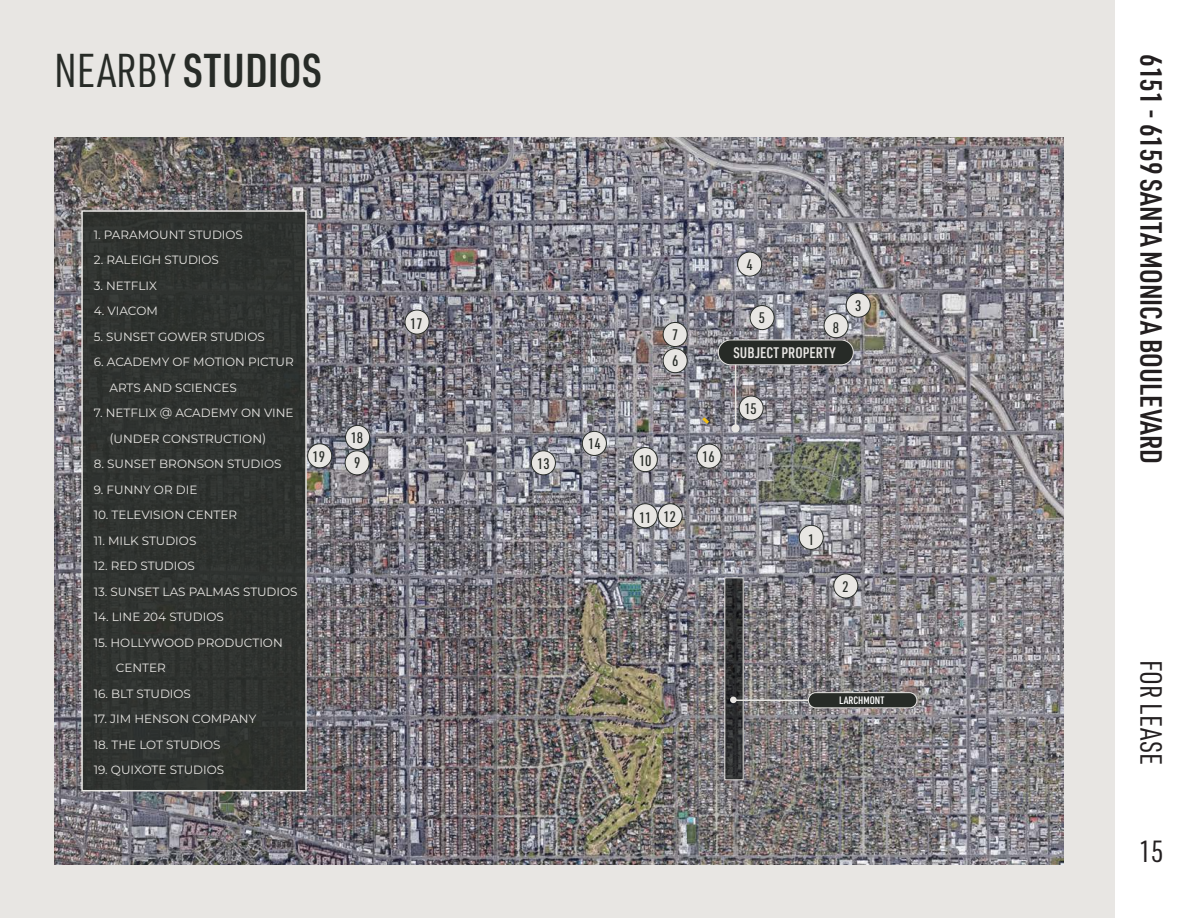
<style>
.page{position:relative;width:1188px;height:918px;background:#fff}
.page>*{position:absolute;margin:0;border:0;box-sizing:border-box;transform-origin:0 0}
.t1{font:600 46.5px "URWDIN Cond";letter-spacing:.005em;color:#272b27}
.t2{font:600 30px "URWDIN Cond";color:#231f20}
.t3{font:30px "URWDIN Cond";color:#231f20}
.t4{font:500 15px "URWDIN Cond";color:#272b27}
.t5{font:600 15px "URWDIN Cond";letter-spacing:.005em;color:#e8e6e3}
.t6{font:12px "Montserrat";color:#e8e6e3}
.t7{font:600 10.5px "URWDIN Cond";color:#fff}
.s1{font-weight:400}
</style>
<div class="page">
<div style="left:0;top:0;width:1115px;height:918px;background:#e8e6e3"></div>
<img style="left:54px;top:137px;width:1010px;height:727px">
<div style="left:658px;top:504px;width:24px;height:24px;background:#e8e6e3;border-radius:50%"></div>
<div style="left:658px;top:503px;width:25px;height:25px;border:1px solid #272b27;border-radius:50%"></div>
<div style="left:633px;top:448px;width:24px;height:24px;background:#e8e6e3;border-radius:50%"></div>
<div style="left:633px;top:447px;width:25px;height:25px;border:1px solid #272b27;border-radius:50%"></div>
<div style="left:345px;top:451px;width:24px;height:24px;background:#e8e6e3;border-radius:50%"></div>
<div style="left:345px;top:450px;width:25px;height:25px;border:1px solid #272b27;border-radius:50%"></div>
<div style="left:633px;top:504px;width:24px;height:24px;background:#e8e6e3;border-radius:50%"></div>
<div style="left:633px;top:503px;width:25px;height:25px;border:1px solid #272b27;border-radius:50%"></div>
<div style="left:582px;top:431px;width:24px;height:24px;background:#e8e6e3;border-radius:50%"></div>
<div style="left:582px;top:431px;width:25px;height:25px;border:1px solid #272b27;border-radius:50%"></div>
<div style="left:739px;top:396px;width:24px;height:24px;background:#e8e6e3;border-radius:50%"></div>
<div style="left:739px;top:396px;width:25px;height:25px;border:1px solid #272b27;border-radius:50%"></div>
<div style="left:531px;top:451px;width:24px;height:24px;background:#e8e6e3;border-radius:50%"></div>
<div style="left:531px;top:450px;width:25px;height:25px;border:1px solid #272b27;border-radius:50%"></div>
<div style="left:824px;top:314px;width:24px;height:24px;background:#e8e6e3;border-radius:50%"></div>
<div style="left:824px;top:313px;width:25px;height:25px;border:1px solid #272b27;border-radius:50%"></div>
<div style="left:846px;top:293px;width:24px;height:24px;background:#e8e6e3;border-radius:50%"></div>
<div style="left:846px;top:293px;width:25px;height:25px;border:1px solid #272b27;border-radius:50%"></div>
<div style="left:738px;top:252px;width:24px;height:24px;background:#e8e6e3;border-radius:50%"></div>
<div style="left:737px;top:252px;width:25px;height:25px;border:1px solid #272b27;border-radius:50%"></div>
<div style="left:750px;top:306px;width:24px;height:24px;background:#e8e6e3;border-radius:50%"></div>
<div style="left:750px;top:305px;width:25px;height:25px;border:1px solid #272b27;border-radius:50%"></div>
<div style="left:663px;top:349px;width:24px;height:24px;background:#e8e6e3;border-radius:50%"></div>
<div style="left:663px;top:348px;width:25px;height:25px;border:1px solid #272b27;border-radius:50%"></div>
<div style="left:663px;top:322px;width:24px;height:25px;background:#e8e6e3;border-radius:50%"></div>
<div style="left:663px;top:322px;width:25px;height:25px;border:1px solid #272b27;border-radius:50%"></div>
<div style="left:834px;top:574px;width:24px;height:24px;background:#e8e6e3;border-radius:50%"></div>
<div style="left:833px;top:574px;width:25px;height:24px;border:1px solid #272b27;border-radius:50%"></div>
<div style="left:799px;top:525px;width:24px;height:24px;background:#e8e6e3;border-radius:50%"></div>
<div style="left:799px;top:525px;width:25px;height:25px;border:1px solid #272b27;border-radius:50%"></div>
<div style="left:706px;top:421px;width:21px;height:21px;background:#231f20;opacity:.75"></div>
<svg style="left:699px;top:414px;width:13px;height:13px"></svg>
<div style="left:405px;top:310px;width:24px;height:24px;background:#e8e6e3;border-radius:50%"></div>
<div style="left:405px;top:310px;width:24px;height:25px;border:1px solid #272b27;border-radius:50%"></div>
<div style="left:346px;top:425px;width:24px;height:24px;background:#e8e6e3;border-radius:50%"></div>
<div style="left:345px;top:425px;width:25px;height:25px;border:1px solid #272b27;border-radius:50%"></div>
<div style="left:308px;top:444px;width:24px;height:24px;background:#e8e6e3;border-radius:50%"></div>
<div style="left:307px;top:443px;width:25px;height:25px;border:1px solid #272b27;border-radius:50%"></div>
<svg style="left:726px;top:579px;width:16px;height:199px;background:#2c2d2f"></svg>
<div style="left:724px;top:577px;width:20px;height:203px;border:1px solid #e8e6e3"></div>
<div style="left:697px;top:444px;width:24px;height:24px;background:#e8e6e3;border-radius:50%"></div>
<div style="left:697px;top:444px;width:24px;height:25px;border:1px solid #272b27;border-radius:50%"></div>
<div style="left:82px;top:211px;width:224px;height:580px;background:#2f322f"></div>
<div style="left:81px;top:210px;width:226px;height:581px;border:2px solid #e8e6e3"></div>
<hr style="left:735px;top:353px;width:1px;height:75px;background:#e8e6e3">
<div style="left:718px;top:340px;width:135px;height:25px;background:#272b27;border-radius:12px"></div>
<div style="left:718px;top:340px;width:136px;height:25px;border:1px solid #e8e6e3;border-radius:12px"></div>
<div style="left:732px;top:425px;width:7px;height:7px;background:#e8e6e3;border-radius:50%"></div>
<div style="left:732px;top:424px;width:8px;height:8px;border:2px solid #e8e6e3;border-radius:50%"></div>
<hr style="left:733px;top:699px;width:94px;height:2px;background:#e8e6e3">
<div style="left:808px;top:693px;width:109px;height:15px;background:#272b27;border-radius:8px"></div>
<div style="left:808px;top:692px;width:109px;height:16px;border:1px solid #e8e6e3;border-radius:8px"></div>
<div style="left:730px;top:697px;width:7px;height:6px;background:#e8e6e3;border-radius:50%"></div>
<p class="t1" style="left:54px;top:39px;width:269px"><span class="s1">NEARBY</span> STUDIOS</p>
<p class="t6" style="left:94px;top:226px;width:151px">1. PARAMOUNT STUDIOS</p>
<p class="t6" style="left:94px;top:252px;width:127px">2. RALEIGH STUDIOS</p>
<p class="t6" style="left:94px;top:277px;width:65px">3. NETFLIX</p>
<p class="t6" style="left:94px;top:303px;width:66px">4. VIACOM</p>
<p class="t6" style="left:94px;top:328px;width:173px">5. SUNSET GOWER STUDIOS</p>
<p class="t6" style="left:94px;top:354px;width:202px">6. ACADEMY OF MOTION PICTUR</p>
<p class="t6" style="left:109px;top:379px;width:129px">ARTS AND SCIENCES</p>
<p class="t6" style="left:94px;top:405px;width:201px">7. NETFLIX @ ACADEMY ON VINE</p>
<p class="t6" style="left:109px;top:430px;width:158px">(UNDER CONSTRUCTION)</p>
<p class="t6" style="left:94px;top:456px;width:189px">8. SUNSET BRONSON STUDIOS</p>
<p class="t6" style="left:94px;top:481px;width:105px">9. FUNNY OR DIE</p>
<p class="t6" style="left:94px;top:507px;width:145px">10. TELEVISION CENTER</p>
<p class="t6" style="left:94px;top:532px;width:104px">11. MILK STUDIOS</p>
<p class="t6" style="left:94px;top:558px;width:103px">12. RED STUDIOS</p>
<p class="t6" style="left:94px;top:583px;width:205px">13. SUNSET LAS PALMAS STUDIOS</p>
<p class="t6" style="left:94px;top:609px;width:132px">14. LINE 204 STUDIOS</p>
<p class="t6" style="left:94px;top:634px;width:191px">15. HOLLYWOOD PRODUCTION</p>
<p class="t6" style="left:116px;top:660px;width:52px">CENTER</p>
<p class="t6" style="left:94px;top:685px;width:99px">16. BLT STUDIOS</p>
<p class="t6" style="left:94px;top:711px;width:164px">17. JIM HENSON COMPANY</p>
<p class="t6" style="left:94px;top:736px;width:128px">18. THE LOT STUDIOS</p>
<p class="t6" style="left:94px;top:762px;width:132px">19. QUIXOTE STUDIOS</p>
<p class="t4" style="left:351px;top:428px;width:14px">18</p>
<p class="t4" style="left:410px;top:314px;width:14px">17</p>
<p class="t4" style="left:588px;top:434px;width:14px">14</p>
<p class="t4" style="left:672px;top:324px;width:8px">7</p>
<p class="t4" style="left:672px;top:351px;width:8px">6</p>
<p class="t4" style="left:313px;top:447px;width:14px">19</p>
<p class="t4" style="left:702px;top:446px;width:14px">16</p>
<p class="t4" style="left:354px;top:452px;width:8px">9</p>
<p class="t4" style="left:639px;top:451px;width:14px">10</p>
<p class="t4" style="left:537px;top:454px;width:14px">13</p>
<p class="t4" style="left:639px;top:508px;width:14px">11</p>
<p class="t4" style="left:663px;top:506px;width:14px">12</p>
<p class="t4" style="left:747px;top:254px;width:8px">4</p>
<p class="t4" style="left:759px;top:308px;width:8px">5</p>
<p class="t4" style="left:833px;top:318px;width:8px">8</p>
<p class="t5" style="left:734px;top:342px;width:104px">SUBJECT PROPERTY</p>
<p class="t4" style="left:855px;top:296px;width:8px">3</p>
<p class="t4" style="left:744px;top:398px;width:14px">15</p>
<p class="t4" style="left:808px;top:529px;width:8px">1</p>
<p class="t4" style="left:843px;top:577px;width:8px">2</p>
<p class="t7" style="left:839px;top:693px;width:47px">LARCHMONT</p>
<h2 class="t2" style="left:1171px;top:54px;width:411px;rotate:90deg">6151 - 6159 SANTA MONICA BOULEVARD</h2>
<h2 class="t3" style="left:1171px;top:660px;width:106px;rotate:90deg">FOR LEASE</h2>
<h2 class="t3" style="left:1139px;top:832px;width:27px">15</h2>
</div>
